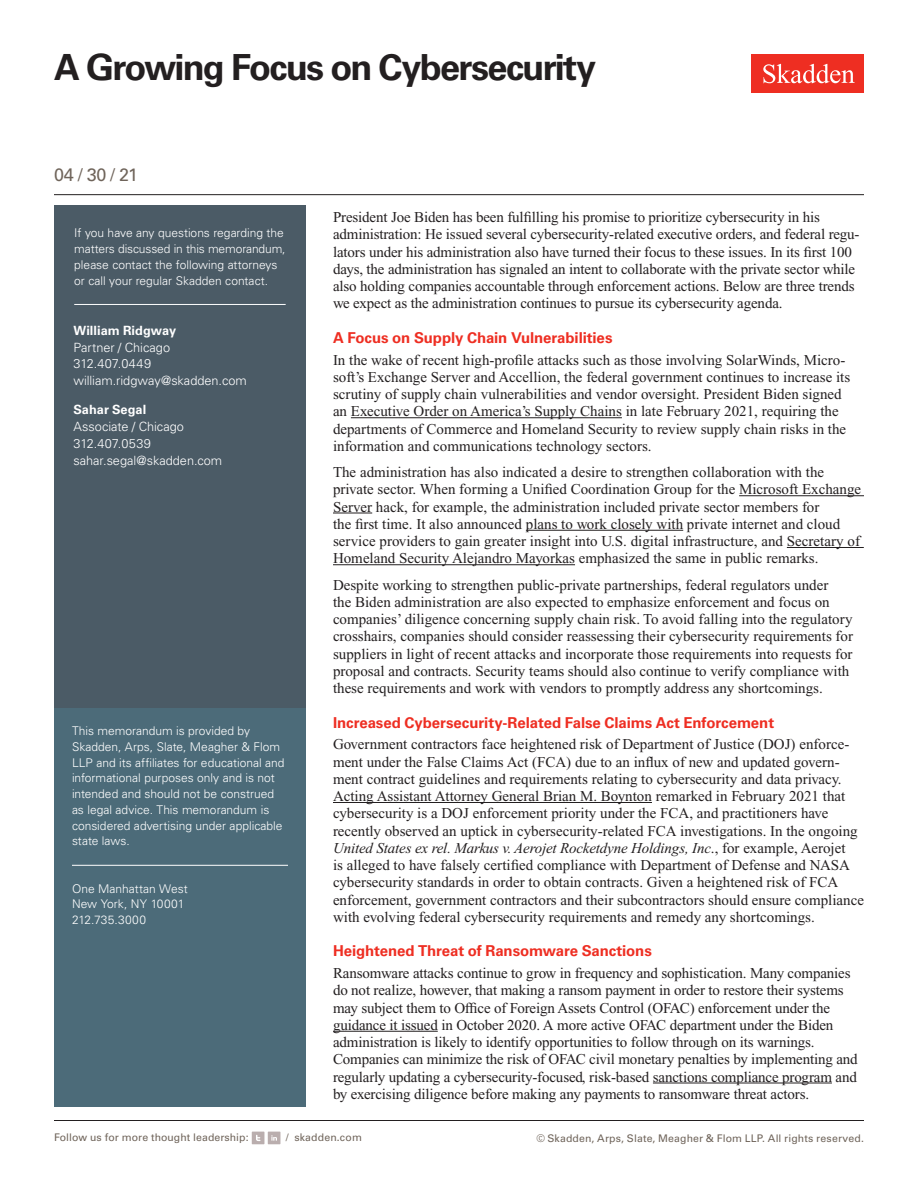
<style>
.page{position:relative;width:918px;height:1188px;background:#fff}
.page>*{position:absolute;margin:0;border:0;box-sizing:border-box;transform-origin:0 0}
.t1{font:700 36px "Univers LT Std";letter-spacing:-.045em;color:#231f20}
.Date{font:18px "Univers LT Std";color:#6f645a}
.Main_Body{font:15px/17.2px "Times New Roman PS Std";color:#231f20}
.First_Level_Heading{font:700 15px "Univers LT Std";letter-spacing:-.005em;color:#ee2e22}
.Contacts{font:300 12.75px "Univers LT Std";color:#fff}
.Contacts_Name{font:700 12.75px "Univers LT Std";letter-spacing:.005em;color:#fff}
.Contacts-2{font:300 12.75px "Univers LT Std";letter-spacing:.03em;color:#fff}
.Contacts-3{font:300 12.75px "Univers LT Std";letter-spacing:.025em;color:#fff}
.Sidebar_body_rule_be{font:300 12px/15.8px "Univers LT Std";color:#fff}
.Firm_Address{font:300 12px/15.8px "Univers LT Std";color:#fff}
.t2{font:10.5px "Univers LT Std";letter-spacing:.01em;color:#6f645a}
.s1{font-style:italic}
</style>
<div class="page">
<div style="left:752px;top:54px;width:112px;height:39px;background:#ee2e22"></div>
<svg style="left:763px;top:64px;width:92px;height:19px"></svg>
<hr style="left:54px;top:1120px;width:810px;height:1px;background:#231f20">
<hr style="left:54px;top:194px;width:810px;height:1px;background:#231f20">
<div style="left:252px;top:1132px;width:12px;height:12px;background:#baaeae"></div>
<svg style="left:256px;top:1135px;width:4px;height:6px"></svg>
<div style="left:268px;top:1132px;width:12px;height:12px;background:#baaeae"></div>
<svg style="left:271px;top:1135px;width:6px;height:6px"></svg>
<div style="left:54px;top:206px;width:252px;height:506px;background:#4b5b66"></div>
<hr style="left:74px;top:304px;width:212px;height:1px;background:#fff">
<div style="left:54px;top:708px;width:252px;height:399px;background:#4c6b79"></div>
<hr style="left:72px;top:865px;width:216px;height:1px;background:#fff">
<hr style="left:351px;top:417px;width:271px;height:1px;background:#231f20">
<hr style="left:739px;top:495px;width:125px;height:1px;background:#231f20">
<hr style="left:333px;top:513px;width:39px;height:1px;background:#231f20">
<hr style="left:526px;top:530px;width:157px;height:1px;background:#231f20">
<hr style="left:787px;top:547px;width:77px;height:1px;background:#231f20">
<hr style="left:333px;top:564px;width:242px;height:1px;background:#231f20">
<hr style="left:333px;top:802px;width:319px;height:1px;background:#231f20">
<hr style="left:333px;top:1031px;width:105px;height:1px;background:#231f20">
<hr style="left:653px;top:1083px;width:179px;height:1px;background:#231f20">
<h1 class="t1" style="left:54px;top:46px;width:544px">A Growing Focus on Cybersecurity</h1>
<p class="Date" style="left:54px;top:164px;width:86px">04 / 30 / 21</p>
<p class="Sidebar_body_rule_be" style="left:74px;top:225px;width:213px">If you have any questions regarding the matters discussed in this memorandum, please contact the following attorneys or call your regular Skadden contact.</p>
<p class="Contacts_Name" style="left:74px;top:323px;width:104px">William Ridgway</p>
<p class="Contacts" style="left:74px;top:339px;width:98px">Partner / Chicago</p>
<p class="Contacts-2" style="left:74px;top:356px;width:79px">312.407.0449</p>
<p class="Contacts" style="left:74px;top:373px;width:175px">william.ridgway@skadden.com</p>
<p class="Contacts_Name" style="left:74px;top:402px;width:74px">Sahar Segal</p>
<p class="Contacts" style="left:74px;top:419px;width:112px">Associate / Chicago</p>
<p class="Contacts-3" style="left:74px;top:436px;width:79px">312.407.0539</p>
<p class="Contacts" style="left:74px;top:453px;width:150px">sahar.segal@skadden.com</p>
<p class="Sidebar_body_rule_be" style="left:72px;top:723px;width:214px">This memorandum is provided by Skadden, Arps, Slate, Meagher &amp; Flom LLP and its affiliates for educational and informational purposes only and is not intended and should not be construed as legal advice. This memorandum is considered advertising under applicable state laws.</p>
<p class="Firm_Address" style="left:72px;top:881px;width:117px">One Manhattan West<br>New York, NY 10001<br>212.735.3000</p>
<p class="Main_Body" style="left:333px;top:208px;width:528px">President Joe Biden has been fulfilling his promise to prioritize cybersecurity in his administration: He issued several cybersecurity-related executive orders, and federal regu&shy;lators under his administration also have turned their focus to these issues. In its first 100 days, the administration has signaled an intent to collaborate with the private sector while also holding companies accountable through enforcement actions. Below are three trends we expect as the administration continues to pursue its cybersecurity agenda.</p>
<h1 class="First_Level_Heading" style="left:333px;top:329px;width:281px">A Focus on Supply Chain Vulnerabilities</h1>
<p class="Main_Body" style="left:333px;top:351px;width:519px">In the wake of recent high-profile attacks such as those involving SolarWinds, Micro&shy;soft’s Exchange Server and Accellion, the federal government continues to increase its scrutiny of supply chain vulnerabilities and vendor oversight. President Biden signed an Executive Order on America’s Supply Chains in late February 2021, requiring the departments of Commerce and Homeland Security to review supply chain risks in the information and communications technology sectors.</p>
<p class="Main_Body" style="left:333px;top:463px;width:530px">The administration has also indicated a desire to strengthen collaboration with the private sector. When forming a Unified Coordination Group for the Microsoft Exchange Server hack, for example, the administration included private sector members for<br>the first time. It also announced plans to work closely with private internet and cloud service providers to gain greater insight into U.S. digital infrastructure, and Secretary of Homeland Security Alejandro Mayorkas emphasized the same in public remarks.</p>
<p class="Main_Body" style="left:333px;top:576px;width:522px">Despite working to strengthen public-private partnerships, federal regulators under<br>the Biden administration are also expected to emphasize enforcement and focus on companies’ diligence concerning supply chain risk. To avoid falling into the regulatory crosshairs, companies should consider reassessing their cybersecurity requirements for suppliers in light of recent attacks and incorporate those requirements into requests for proposal and contracts. Security teams should also continue to verify compliance with these requirements and work with vendors to promptly address any shortcomings.</p>
<h1 class="First_Level_Heading" style="left:333px;top:713px;width:443px">Increased Cybersecurity-Related False Claims Act Enforcement</h1>
<p class="Main_Body" style="left:333px;top:736px;width:532px">Government contractors face heightened risk of Department of Justice (DOJ) enforce&shy;ment under the False Claims Act (FCA) due to an influx of new and updated govern&shy;ment contract guidelines and requirements relating to cybersecurity and data privacy.<br>Acting Assistant Attorney General Brian M. Boynton remarked in February 2021 that cybersecurity is a DOJ enforcement priority under the FCA, and practitioners have recently observed an uptick in cybersecurity-related FCA investigations. In the ongoing <span class="s1">United States ex rel. Markus v. Aerojet Rocketdyne Holdings, Inc</span>., for example, Aerojet<br>is alleged to have falsely certified compliance with Department of Defense and NASA cybersecurity standards in order to obtain contracts. Given a heightened risk of FCA enforcement, government contractors and their subcontractors should ensure compliance with evolving federal cybersecurity requirements and remedy any shortcomings.</p>
<h1 class="First_Level_Heading" style="left:333px;top:942px;width:320px">Heightened Threat of Ransomware Sanctions</h1>
<p class="Main_Body" style="left:333px;top:964px;width:526px">Ransomware attacks continue to grow in frequency and sophistication. Many companies do not realize, however, that making a ransom payment in order to restore their systems may subject them to Office of Foreign Assets Control (OFAC) enforcement under the guidance it issued in October 2020. A more active OFAC department under the Biden administration is likely to identify opportunities to follow through on its warnings.<br>Companies can minimize the risk of OFAC civil monetary penalties by implementing and regularly updating a cybersecurity-focused, risk-based sanctions compliance program and by exercising diligence before making any payments to ransomware threat actors.</p>
<p class="t2" style="left:54px;top:1131px;width:196px">Follow us for more thought leadership:</p>
<p class="t2" style="left:286px;top:1131px;width:77px">/ skadden.com</p>
<p class="t2" style="left:536px;top:1132px;width:329px">© Skadden, Arps, Slate, Meagher &amp; Flom LLP. All rights reserved.</p>
</div>
